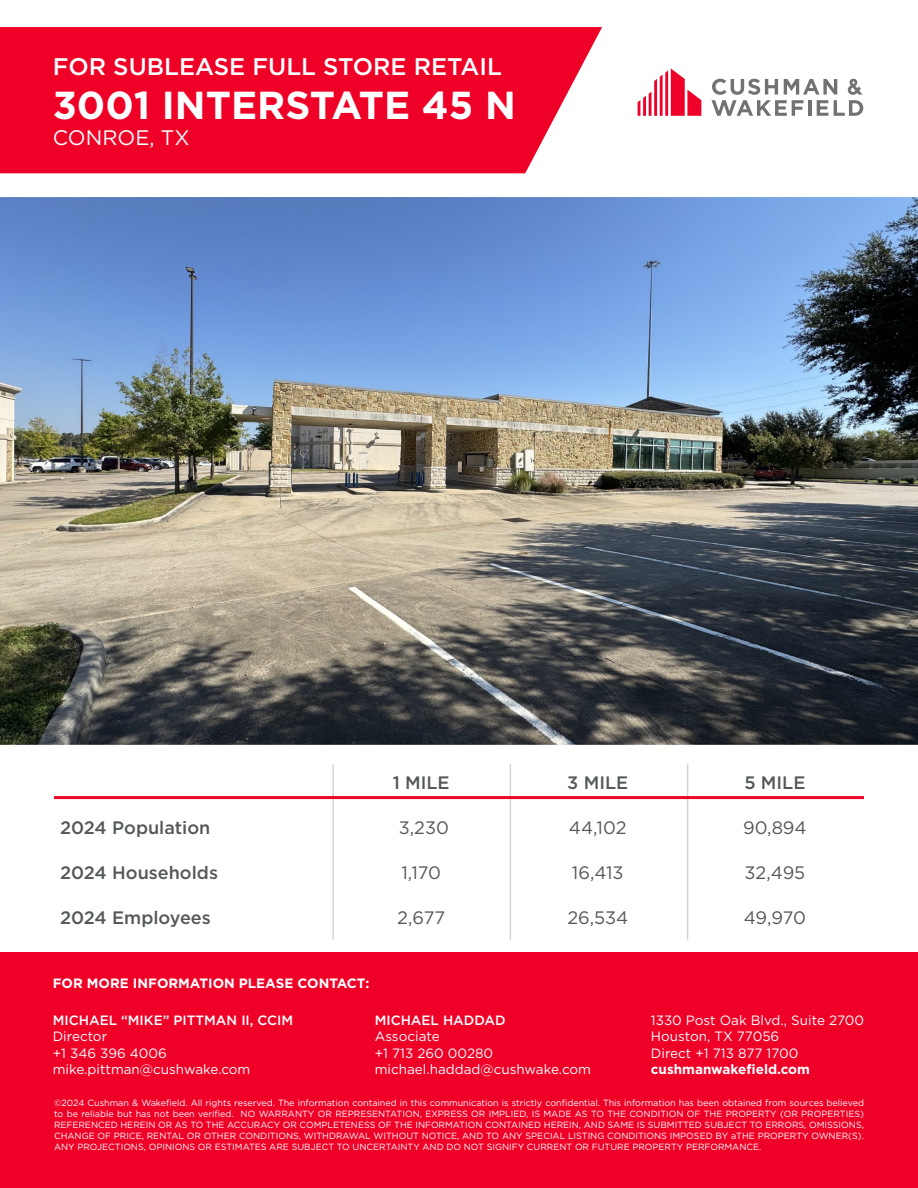
<style>
.page{position:relative;width:918px;height:1188px;background:#fff}
.page>*{position:absolute;margin:0;border:0;box-sizing:border-box;transform-origin:0 0}
.t1{font:700 39px "Gotham";color:#fff}
.t2{font:500 24px "Gotham";color:#fff}
.t3{font:21px "Gotham";color:#fff}
.t4{font:500 18px "Gotham";color:#545858}
.t5{font:18px "Gotham";color:#545858}
.t6{font:13.5px "Gotham";color:#fff}
.t7{font:700 13.5px "Gotham";color:#fff}
.t8{font:500 13.5px "Gotham";color:#fff}
.t9{font:9px/10.8px "Gotham";color:#fff;text-align:justify}
</style>
<div class="page">
<div style="left:0;top:953px;width:918px;height:235px;background:#ef0027"></div>
<img style="left:0;top:198px;width:918px;height:546px">
<hr style="left:332px;top:764px;width:2px;height:176px;background:#d3d4d4">
<hr style="left:510px;top:764px;width:1px;height:176px;background:#d3d4d4">
<hr style="left:687px;top:764px;width:1px;height:176px;background:#d3d4d4">
<hr style="left:54px;top:796px;width:810px;height:3px;background:#ef0027">
<div style="left:0;top:27px;width:602px;height:146px;background:#ef0027"></div>
<svg style="left:638px;top:68px;width:63px;height:48px"></svg>
<svg style="left:711px;top:79px;width:152px;height:37px"></svg>
<p class="t2" style="left:53px;top:50px;width:451px">FOR SUBLEASE FULL STORE RETAIL</p>
<p class="t1" style="left:53px;top:79px;width:465px">3001 INTERSTATE 45 N</p>
<p class="t3" style="left:53px;top:124px;width:138px">CONROE, TX</p>
<p class="t4" style="left:393px;top:771px;width:59px">1 MILE</p>
<p class="t4" style="left:567px;top:771px;width:63px">3 MILE</p>
<p class="t4" style="left:744px;top:771px;width:63px">5 MILE</p>
<p class="t4" style="left:60px;top:816px;width:152px">2024 Population</p>
<p class="t5" style="left:399px;top:816px;width:52px">3,230</p>
<p class="t5" style="left:569px;top:816px;width:59px">44,102</p>
<p class="t5" style="left:743px;top:816px;width:65px">90,894</p>
<p class="t4" style="left:60px;top:861px;width:160px">2024 Households</p>
<p class="t5" style="left:401px;top:861px;width:41px">1,170</p>
<p class="t5" style="left:572px;top:861px;width:53px">16,413</p>
<p class="t5" style="left:745px;top:861px;width:62px">32,495</p>
<p class="t4" style="left:60px;top:906px;width:152px">2024 Employees</p>
<p class="t5" style="left:397px;top:906px;width:49px">2,677</p>
<p class="t5" style="left:567px;top:906px;width:62px">26,534</p>
<p class="t5" style="left:744px;top:906px;width:64px">49,970</p>
<p class="t7" style="left:53px;top:974px;width:318px">FOR MORE INFORMATION PLEASE CONTACT:</p>
<p class="t8" style="left:53px;top:1012px;width:242px">MICHAEL “MIKE” PITTMAN II, CCIM</p>
<p class="t6" style="left:53px;top:1028px;width:56px">Director</p>
<p class="t6" style="left:53px;top:1044px;width:116px">+1 346 396 4006</p>
<p class="t6" style="left:53px;top:1060px;width:199px">mike.pittman@cushwake.com</p>
<p class="t6" style="left:651px;top:1012px;width:215px">1330 Post Oak Blvd., Suite 2700</p>
<p class="t6" style="left:651px;top:1028px;width:130px">Houston, TX 77056</p>
<p class="t6" style="left:651px;top:1044px;width:149px">Direct +1 713 877 1700</p>
<p class="t7" style="left:651px;top:1060px;width:161px">cushmanwakefield.com</p>
<p class="t9" style="left:54px;top:1098px;width:812px">©2024 Cushman &amp; Wakefield. All rights reserved. The information contained in this communication is strictly confidential. This information has been obtained from sources believed to be reliable but has not been verified. NO WARRANTY OR REPRESENTATION, EXPRESS OR IMPLIED, IS MADE AS TO THE CONDITION OF THE PROPERTY (OR PROPERTIES)<br>REFERENCED HEREIN OR AS TO THE ACCURACY OR COMPLETENESS OF THE INFORMATION CONTAINED HEREIN, AND SAME IS SUBMITTED SUBJECT TO ERRORS, OMISSIONS, CHANGE OF PRICE, RENTAL OR OTHER CONDITIONS, WITHDRAWAL WITHOUT NOTICE, AND TO ANY SPECIAL LISTING CONDITIONS IMPOSED BY aTHE PROPERTY OWNER(S).<br>ANY PROJECTIONS, OPINIONS OR ESTIMATES ARE SUBJECT TO UNCERTAINTY AND DO NOT SIGNIFY CURRENT OR FUTURE PROPERTY PERFORMANCE.</p>
<p class="t8" style="left:375px;top:1012px;width:132px">MICHAEL HADDAD</p>
<p class="t6" style="left:375px;top:1028px;width:66px">Associate</p>
<p class="t6" style="left:375px;top:1044px;width:120px">+1 713 260 00280</p>
<p class="t6" style="left:375px;top:1060px;width:218px">michael.haddad@cushwake.com</p>
</div>
